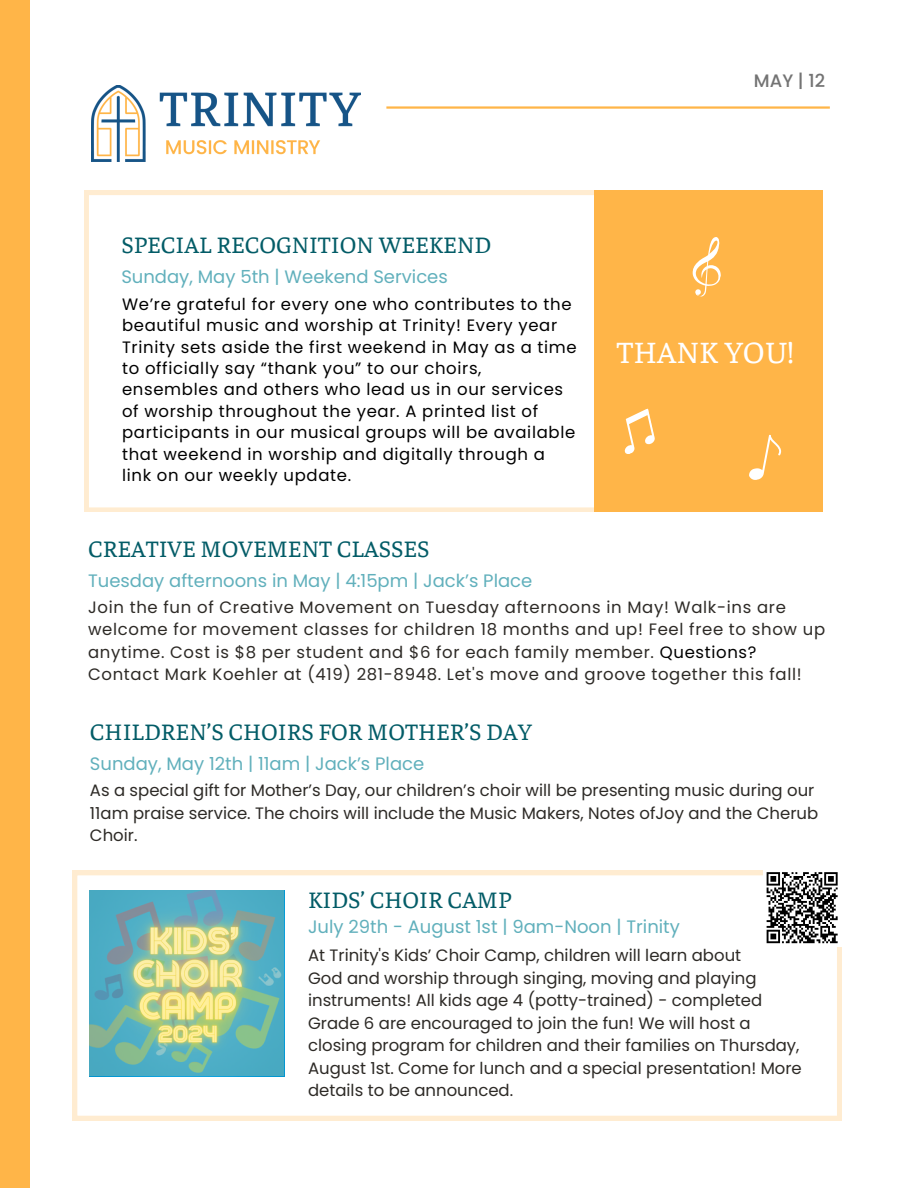
<style>
.page{position:relative;width:918px;height:1188px;background:#fff}
.page>*{position:absolute;margin:0;border:0;box-sizing:border-box;transform-origin:0 0}
.t1{font:31.5px "Faustina";color:#fff}
.t2{font:24px "Faustina";color:#035c67}
.t3{font:18px "Poppins";color:#61b0bc}
.t4{font:500 18px "Poppins";color:#737373}
.t5{font:16.5px/22.5px "Poppins";color:#2d2a26}
.t6{font:16.5px/21.3px "Poppins";letter-spacing:.04em;color:#000}
.t7{font:16.5px/22.5px "Poppins";letter-spacing:.04em;color:#2d2a26}
.s1{color:#000}
</style>
<div class="page">
<hr style="left:386px;top:106px;width:444px;height:3px;background:#ffb548">
<img style="left:92px;top:85px;width:269px;height:77px">
<div style="left:0;top:0;width:30px;height:1188px;background:#ffb548"></div>
<svg style="left:73px;top:871px;width:768px;height:249px"></svg>
<div style="left:90px;top:890px;width:194px;height:185px;background:#49aac2"></div>
<img style="left:94px;top:913px;width:188px;height:122px">
<img style="left:111px;top:880px;width:168px;height:122px">
<img style="left:100px;top:946px;width:176px;height:121px">
<img style="left:133px;top:997px;width:110px;height:76px">
<svg style="left:84px;top:191px;width:510px;height:321px"></svg>
<div style="left:594px;top:191px;width:229px;height:321px;background:#ffb548"></div>
<svg style="left:749px;top:434px;width:33px;height:46px"></svg>
<svg style="left:624px;top:408px;width:31px;height:46px"></svg>
<svg style="left:692px;top:237px;width:29px;height:60px"></svg>
<div style="left:763px;top:868px;width:78px;height:79px;background:#fff"></div>
<svg style="left:766px;top:872px;width:72px;height:72px"></svg>
<p class="t4" style="left:754px;top:68px;width:73px">MAY | 12</p>
<p class="t2" style="left:121px;top:228px;width:372px">SPECIAL RECOGNITION WEEKEND</p>
<p class="t3" style="left:121px;top:264px;width:328px">Sunday, May 5th | Weekend Services</p>
<p class="t6" style="left:122px;top:293px;width:456px">We’re grateful for every one who contributes to the beautiful music and worship at Trinity! Every year Trinity sets aside the first weekend in May as a time to officially say “thank you” to our choirs, ensembles and others who lead us in our services of worship throughout the year. A printed list of participants in our musical groups will be available that weekend in worship and digitally through a link on our weekly update.</p>
<p class="t2" style="left:88px;top:532px;width:343px">CREATIVE MOVEMENT CLASSES</p>
<p class="t3" style="left:88px;top:568px;width:446px">Tuesday afternoons in May | 4:15pm | Jack’s Place</p>
<h3 class="t1" style="left:616px;top:330px;width:179px">THANK YOU!</h3>
<p class="t7" style="left:88px;top:596px;width:739px">Join the fun of Creative Movement on Tuesday afternoons in May! Walk-ins are welcome for movement classes for children 18 months and up! Feel free to show up anytime. Cost is $8 per student and $6 for each family member. <span class="s1">Questions?<br></span>Contact Mark Koehler at (419) 281-8948. Let's move and groove together this fall!</p>
<h4 class="t2" style="left:90px;top:715px;width:443px">CHILDREN’S CHOIRS FOR MOTHER’S DAY</h4>
<p class="t3" style="left:90px;top:751px;width:336px">Sunday, May 12th | 11am | Jack’s Place</p>
<h3 class="t5" style="left:90px;top:779px;width:730px">As a special gift for Mother’s Day, our children’s choir will be presenting music during our<br>11am praise service. The choirs will include the Music Makers, Notes ofJoy and the Cherub<br>Choir.</h3>
<h2 class="t2" style="left:308px;top:883px;width:205px">KIDS’ CHOIR CAMP</h2>
<p class="t5" style="left:308px;top:944px;width:435px">At Trinity's Kids’ Choir Camp, children will learn about</p>
<p class="t5" style="left:308px;top:967px;width:495px">God and worship through singing, moving and playing instruments! All kids age 4 (potty-trained) - completed Grade 6 are encouraged to join the fun! We will host a closing program for children and their families on Thursday, August 1st. Come for lunch and a special presentation! More details to be announced.</p>
<h3 class="t3" style="left:308px;top:914px;width:373px">July 29th - August 1st | 9am-Noon | Trinity</h3>
</div>
